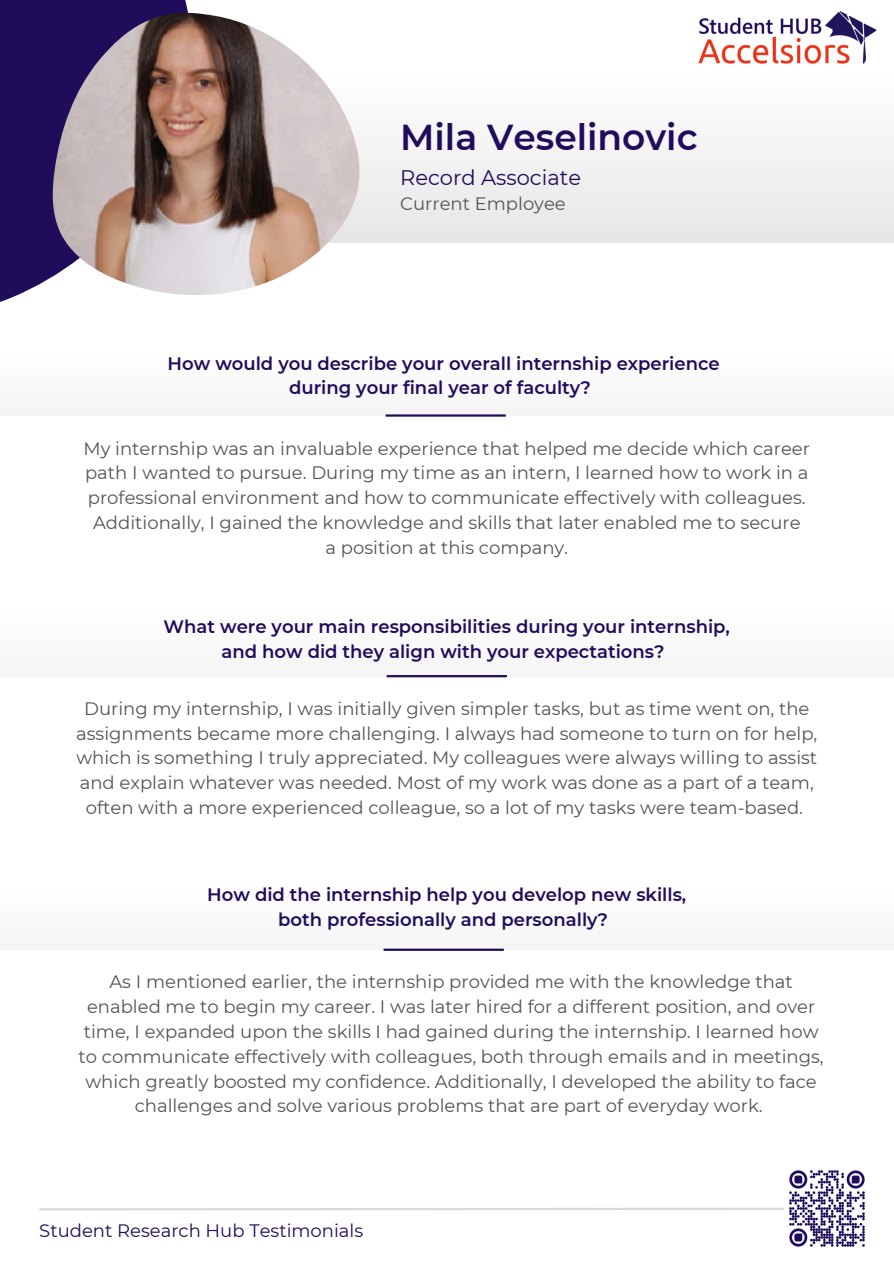
<style>
.page{position:relative;width:894px;height:1264px;background:#fff}
.page>*{position:absolute;margin:0;border:0;box-sizing:border-box;transform-origin:0 0}
.t1{font:600 36px "Montserrat";color:#1f0c5b}
.t2{font:21px "Montserrat";color:#1f0c5b}
.t3{font:18px/24.8px "Montserrat";color:#545454;text-align:center}
.t4{font:600 18px/24.8px "Montserrat";color:#1f0c5b;text-align:center}
.t5{font:18px "Montserrat";color:#1f0c5b}
</style>
<div class="page">
<img style="left:698px;top:11px;width:179px;height:53px">
<svg style="left:39px;top:1207px;width:745px;height:4px"></svg>
<img style="left:789px;top:1170px;width:76px;height:77px">
<div style="left:0;top:71px;width:893px;height:171px;background:#f3f3f3"></div>
<svg style="left:0;top:0;width:188px;height:302px;background:#312068"></svg>
<img style="left:53px;top:12px;width:306px;height:283px">
<hr style="left:385px;top:414px;width:120px;height:2px;background:#1f0c5b">
<hr style="left:386px;top:675px;width:121px;height:2px;background:#1f0c5b">
<hr style="left:383px;top:948px;width:120px;height:2px;background:#1f0c5b">
<p class="t1" style="left:400px;top:115px;width:299px">Mila Veselinovic</p>
<p class="t2" style="left:400px;top:165px;width:182px">Record Associate</p>
<p class="t3" style="left:400px;top:191px;width:167px">Current Employee</p>
<p class="t4" style="left:167px;top:351px;width:553px">How would you describe your overall internship experience during your final year of faculty?</p>
<p class="t3" style="left:83px;top:436px;width:727px">My internship was an invaluable experience that helped me decide which career path I wanted to pursue. During my time as an intern, I learned how to work in a professional environment and how to communicate effectively with colleagues.<br>Additionally, I gained the knowledge and skills that later enabled me to secure</p>
<h2 class="t3" style="left:325px;top:535px;width:244px">a position at this company.</h2>
<p class="t4" style="left:164px;top:614px;width:567px">What were your main responsibilities during your internship, and how did they align with your expectations?</p>
<h2 class="t3" style="left:76px;top:696px;width:742px">During my internship, I was initially given simpler tasks, but as time went on, the assignments became more challenging. I always had someone to turn on for help, which is something I truly appreciated. My colleagues were always willing to assist and explain whatever was needed. Most of my work was done as a part of a team, often with a more experienced colleague, so a lot of my tasks were team-based.</h2>
<p class="t4" style="left:207px;top:882px;width:480px">How did the internship help you develop new skills, both professionally and personally?</p>
<p class="t3" style="left:79px;top:969px;width:746px">As I mentioned earlier, the internship provided me with the knowledge that enabled me to begin my career. I was later hired for a different position, and over time, I expanded upon the skills I had gained during the internship. I learned how to communicate effectively with colleagues, both through emails and in meetings, which greatly boosted my confidence. Additionally, I developed the ability to face challenges and solve various problems that are part of everyday work.</p>
<h2 class="t5" style="left:39px;top:1219px;width:325px">Student Research Hub Testimonials</h2>
</div>
